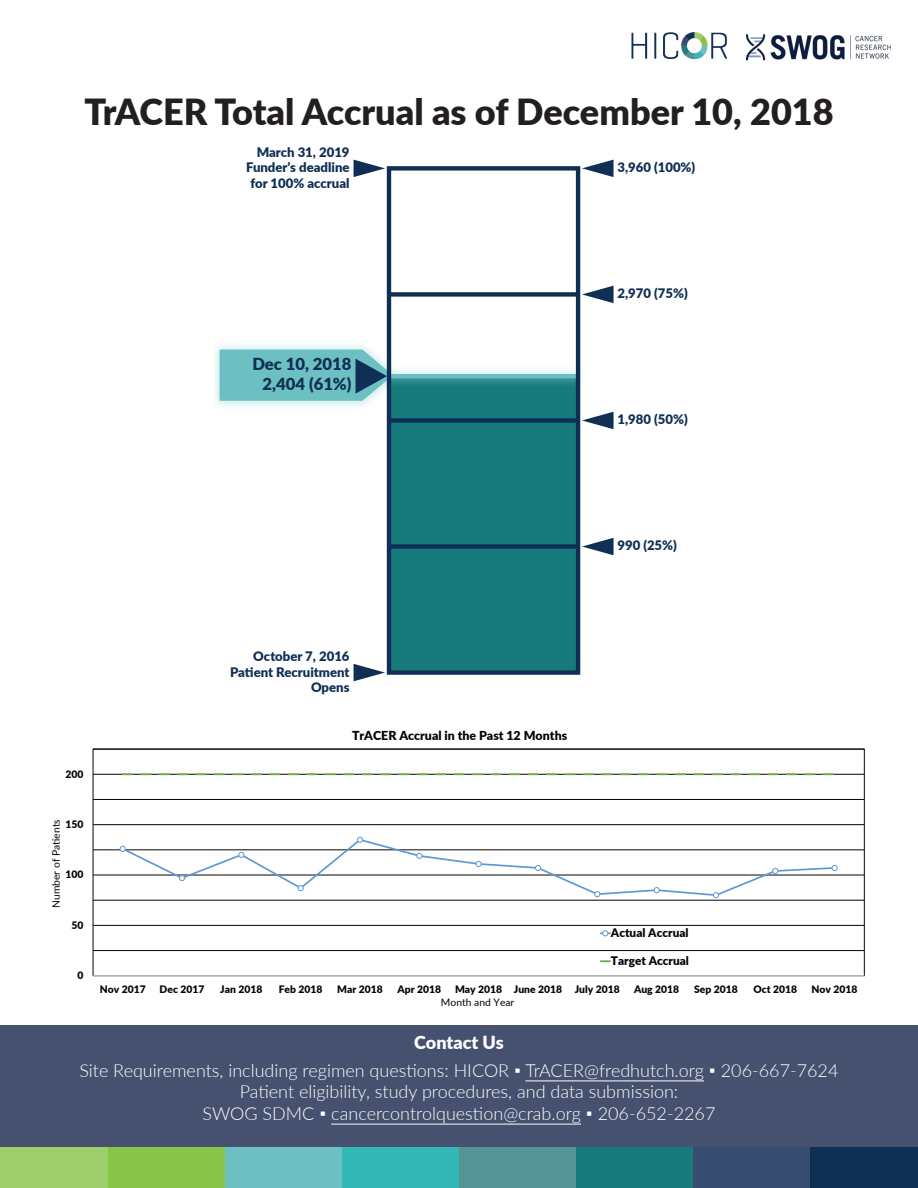
<style>
.page{position:relative;width:918px;height:1188px;background:#fff}
.page>*{position:absolute;margin:0;border:0;box-sizing:border-box;transform-origin:0 0}
.t1{font:900 36px "Lato";color:#231f20}
.t2{font:300 18px/21.6px "Lato";color:#fff;text-align:center}
.t3{font:900 18px "Lato";color:#fff}
.t4{font:900 16.65px/20px "Lato";color:#102f54;text-align:right}
.t5{font:900 13.2px/15.8px "Lato";color:#102f54;text-align:right}
.t6{font:900 12.45px "Lato";color:#050504}
.t7{font:900 11.85px "Lato";color:#050504}
.t8{font:900 10.35px "Lato";color:#050504}
.t9{font:10.35px "Lato";color:#050504}
</style>
<div class="page">
<div style="left:0;top:1073px;width:108px;height:115px;background:#9fcf6d"></div>
<div style="left:108px;top:1073px;width:117px;height:115px;background:#88c448"></div>
<div style="left:225px;top:1073px;width:117px;height:115px;background:#6cc0c2"></div>
<div style="left:342px;top:1073px;width:117px;height:115px;background:#33b6b6"></div>
<div style="left:459px;top:1073px;width:117px;height:115px;background:#569397"></div>
<div style="left:576px;top:1073px;width:117px;height:115px;background:#177b7e"></div>
<div style="left:693px;top:1073px;width:117px;height:115px;background:#384c72"></div>
<div style="left:810px;top:1073px;width:108px;height:115px;background:#102f54"></div>
<div style="left:0;top:1025px;width:918px;height:121px;background:#465170"></div>
<hr style="left:525px;top:1081px;width:179px;height:1px;background:#fff">
<hr style="left:331px;top:1124px;width:250px;height:1px;background:#fff">
<img style="left:214px;top:336px;width:173px;height:78px">
<div style="left:389px;top:375px;width:189px;height:298px;background:#177b7e"></div>
<img style="left:393px;top:361px;width:188px;height:31px">
<hr style="left:387px;top:374px;width:191px;height:4px;background:#6cc0c2">
<div style="left:389px;top:544px;width:189px;height:5px;background:#102f54"></div>
<div style="left:389px;top:418px;width:189px;height:5px;background:#102f54"></div>
<div style="left:389px;top:292px;width:189px;height:5px;background:#102f54"></div>
<div style="left:387px;top:166px;width:193px;height:509px;border:4px solid #102f54"></div>
<svg style="left:582px;top:538px;width:32px;height:17px"></svg>
<svg style="left:582px;top:412px;width:32px;height:17px"></svg>
<svg style="left:582px;top:286px;width:32px;height:17px"></svg>
<svg style="left:582px;top:160px;width:32px;height:17px"></svg>
<svg style="left:354px;top:160px;width:31px;height:17px"></svg>
<svg style="left:354px;top:664px;width:31px;height:17px"></svg>
<svg style="left:220px;top:350px;width:173px;height:51px;background:#6bb6bb"></svg>
<svg style="left:92px;top:748px;width:773px;height:229px"></svg>
<img style="left:631px;top:32px;width:96px;height:28px">
<img style="left:747px;top:34px;width:144px;height:27px">
<p class="t1" style="left:84px;top:84px;width:751px">TrACER Total Accrual as of December 10, 2018</p>
<p class="t5" style="left:246px;top:143px;width:105px">March 31, 2019<br>Funder’s deadline for 100% accrual</p>
<p class="t4" style="left:252px;top:354px;width:101px">Dec 10, 2018<br>2,404 (61%)</p>
<p class="t5" style="left:617px;top:159px;width:79px">3,960 (100%)</p>
<p class="t5" style="left:617px;top:285px;width:72px">2,970 (75%)</p>
<p class="t5" style="left:617px;top:411px;width:72px">1,980 (50%)</p>
<p class="t5" style="left:617px;top:537px;width:61px">990 (25%)</p>
<p class="t8" style="left:65px;top:766px;width:19px">200</p>
<p class="t9" style="left:49px;top:908px;width:90px;rotate:-90deg">Number of Patients</p>
<p class="t8" style="left:65px;top:817px;width:19px">150</p>
<p class="t8" style="left:65px;top:867px;width:19px">100</p>
<p class="t8" style="left:71px;top:917px;width:13px">50</p>
<p class="t8" style="left:77px;top:968px;width:7px">0</p>
<p class="t5" style="left:230px;top:647px;width:121px">October 7, 2016<br>Patient Recruitment<br>Opens</p>
<p class="t6" style="left:352px;top:726px;width:217px">TrACER Accrual in the Past 12 Months</p>
<p class="t7" style="left:611px;top:924px;width:79px">Actual Accrual</p>
<p class="t7" style="left:611px;top:952px;width:80px">Target Accrual</p>
<p class="t8" style="left:100px;top:981px;width:47px">Nov 2017</p>
<p class="t8" style="left:160px;top:981px;width:46px">Dec 2017</p>
<p class="t8" style="left:220px;top:981px;width:44px">Jan 2018</p>
<p class="t8" style="left:279px;top:981px;width:45px">Feb 2018</p>
<p class="t8" style="left:337px;top:981px;width:47px">Mar 2018</p>
<p class="t8" style="left:398px;top:981px;width:45px">Apr 2018</p>
<p class="t8" style="left:455px;top:981px;width:166px">May 2018 June 2018 July 2018</p>
<p class="t8" style="left:634px;top:981px;width:47px">Aug 2018</p>
<p class="t8" style="left:694px;top:981px;width:45px">Sep 2018</p>
<p class="t8" style="left:753px;top:981px;width:45px">Oct 2018</p>
<p class="t8" style="left:812px;top:981px;width:47px">Nov 2018</p>
<p class="t9" style="left:441px;top:995px;width:75px">Month and Year</p>
<p class="t3" style="left:414px;top:1029px;width:91px">Contact Us</p>
<p class="t2" style="left:79px;top:1059px;width:761px">Site Requirements, including regimen questions: HICOR ▪ TrACER@fredhutch.org ▪ 206-667-7624</p>
<p class="t2" style="left:202px;top:1080px;width:515px">Patient eligibility, study procedures, and data submission:<br>SWOG SDMC ▪ cancercontrolquestion@crab.org ▪ 206-652-2267</p>
</div>
